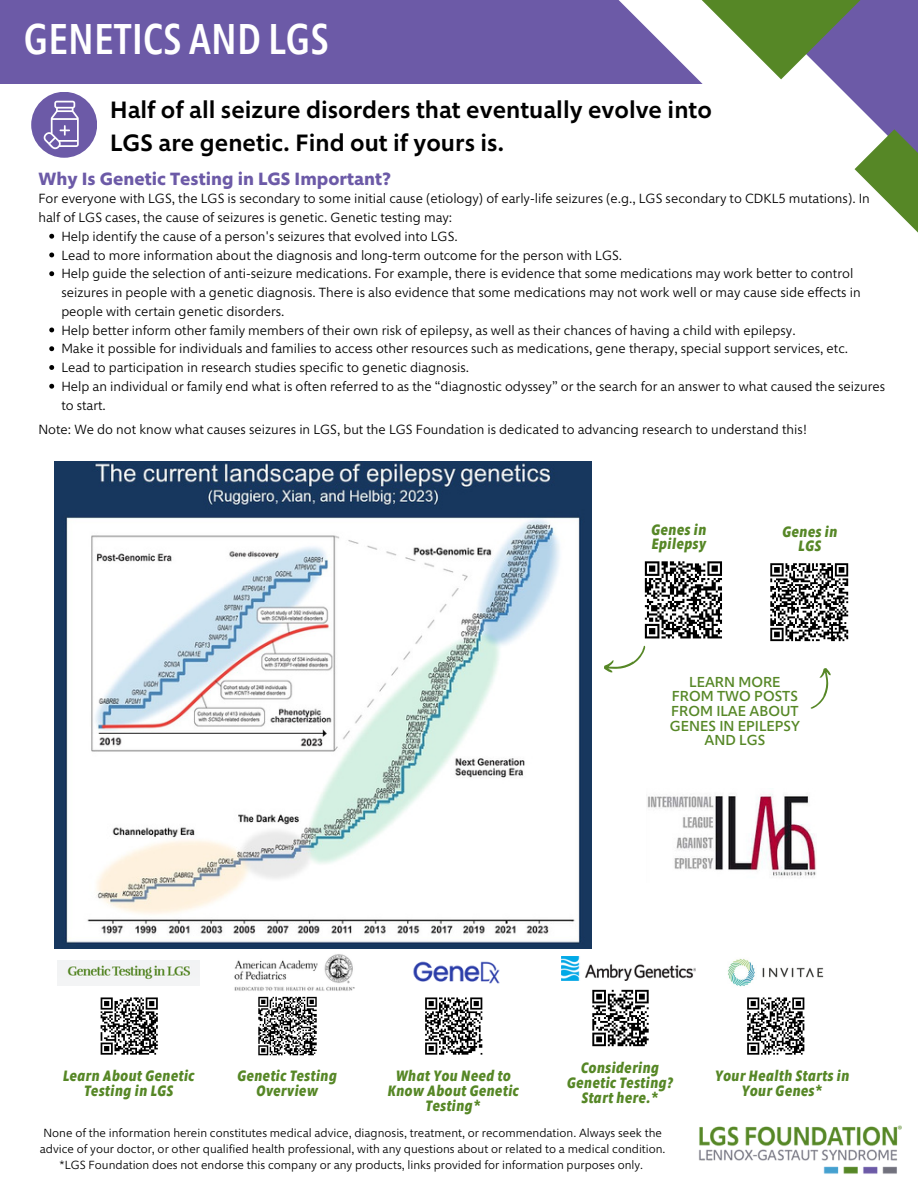
<style>
.page{position:relative;width:918px;height:1188px;background:#fff}
.page>*{position:absolute;margin:0;border:0;box-sizing:border-box;transform-origin:0 0}
.t1{font:500 condensed 43.8px "Morandi";color:#fff}
.t2{font:600 24px/32.7px "Morandi";color:#000}
.t3{font:700 18px "Morandi";color:#6c5aa7}
.t4{font:italic 700 condensed 15.3px/14.7px "Morandi";letter-spacing:.02em;color:#568726;text-align:center}
.t5{font:500 14.7px/14.7px "Morandi";color:#568726;text-align:center}
.t6{font:300 13.5px/18.8px "Morandi";color:#000}
.t7{font:300 12px/16px "Morandi";color:#000;text-align:center}
</style>
<div class="page">
<div style="left:0;top:0;width:918px;height:84px;background:#6c5aa7"></div>
<svg style="left:697px;top:79px;width:221px;height:91px"></svg>
<svg style="left:618px;top:0;width:243px;height:79px"></svg>
<svg style="left:855px;top:129px;width:63px;height:104px"></svg>
<div style="left:31px;top:92px;width:66px;height:66px;background:#6c5aa7;border-radius:50%"></div>
<svg style="left:44px;top:101px;width:35px;height:48px"></svg>
<img style="left:728px;top:959px;width:96px;height:28px">
<svg style="left:770px;top:563px;width:79px;height:79px"></svg>
<img style="left:233px;top:948px;width:124px;height:43px">
<img style="left:55px;top:461px;width:536px;height:487px">
<img style="left:647px;top:794px;width:169px;height:84px">
<svg style="left:100px;top:997px;width:58px;height:58px"></svg>
<svg style="left:425px;top:997px;width:58px;height:58px"></svg>
<svg style="left:258px;top:996px;width:59px;height:60px"></svg>
<svg style="left:747px;top:997px;width:58px;height:58px"></svg>
<svg style="left:810px;top:668px;width:21px;height:41px"></svg>
<img style="left:413px;top:961px;width:87px;height:23px">
<img style="left:58px;top:960px;width:142px;height:25px">
<svg style="left:49px;top:234px;width:5px;height:5px"></svg>
<svg style="left:49px;top:253px;width:5px;height:4px"></svg>
<svg style="left:49px;top:271px;width:5px;height:5px"></svg>
<svg style="left:49px;top:328px;width:5px;height:4px"></svg>
<svg style="left:49px;top:346px;width:5px;height:5px"></svg>
<svg style="left:49px;top:365px;width:5px;height:5px"></svg>
<svg style="left:49px;top:384px;width:5px;height:5px"></svg>
<svg style="left:592px;top:989px;width:57px;height:58px"></svg>
<img style="left:562px;top:957px;width:133px;height:23px">
<svg style="left:604px;top:561px;width:118px;height:112px"></svg>
<img style="left:699px;top:1125px;width:203px;height:49px">
<p class="t1" style="left:24px;top:7px;width:307px">GENETICS AND LGS</p>
<p class="t2" style="left:110px;top:93px;width:603px">Half of all seizure disorders that eventually evolve into<br>LGS are genetic. Find out if yours is.</p>
<p class="t3" style="left:38px;top:166px;width:354px">Why Is Genetic Testing in LGS Important?</p>
<p class="t6" style="left:38px;top:189px;width:833px">For everyone with LGS, the LGS is secondary to some initial cause (etiology) of early-life seizures (e.g., LGS secondary to CDKL5 mutations). In half of LGS cases, the cause of seizures is genetic. Genetic testing may:</p>
<p class="t6" style="left:61px;top:227px;width:398px">Help identify the cause of a person's seizures that evolved into LGS.</p>
<p class="t6" style="left:61px;top:246px;width:562px">Lead to more information about the diagnosis and long-term outcome for the person with LGS.</p>
<p class="t6" style="left:61px;top:264px;width:801px">Help guide the selection of anti-seizure medications. For example, there is evidence that some medications may work better to control seizures in people with a genetic diagnosis. There is also evidence that some medications may not work well or may cause side effects in people with certain genetic disorders.</p>
<p class="t6" style="left:61px;top:321px;width:736px">Help better inform other family members of their own risk of epilepsy, as well as their chances of having a child with epilepsy.</p>
<p class="t6" style="left:61px;top:339px;width:788px">Make it possible for individuals and families to access other resources such as medications, gene therapy, special support services, etc.</p>
<p class="t6" style="left:61px;top:358px;width:409px">Lead to participation in research studies specific to genetic diagnosis.</p>
<p class="t6" style="left:61px;top:377px;width:825px">Help an individual or family end what is often referred to as the “diagnostic odyssey” or the search for an answer to what caused the seizures to start.</p>
<p class="t6" style="left:38px;top:420px;width:771px">Note: We do not know what causes seizures in LGS, but the LGS Foundation is dedicated to advancing research to understand this!</p>
<p class="t4" style="left:651px;top:522px;width:57px;text-align:left">Genes in<br>Epilepsy</p>
<p class="t4" style="left:782px;top:524px;width:57px">Genes in<br>LGS</p>
<p class="t5" style="left:670px;top:674px;width:132px">LEARN MORE<br>FROM TWO POSTS<br>FROM ILAE ABOUT<br>GENES IN EPILEPSY<br>AND LGS</p>
<p class="t4" style="left:63px;top:1069px;width:133px">Learn About Genetic<br>Testing in LGS</p>
<p class="t4" style="left:567px;top:1061px;width:108px">Considering<br>Genetic Testing?<br>Start here.*</p>
<p class="t4" style="left:237px;top:1069px;width:101px">Genetic Testing<br>Overview</p>
<p class="t4" style="left:715px;top:1069px;width:136px">Your Health Starts in<br>Your Genes*</p>
<p class="t4" style="left:388px;top:1069px;width:133px">What You Need to<br>Know About Genetic<br>Testing*</p>
<p class="t7" style="left:40px;top:1125px;width:627px">None of the information herein constitutes medical advice, diagnosis, treatment, or recommendation. Always seek the advice of your doctor, or other qualified health professional, with any questions about or related to a medical condition. *LGS Foundation does not endorse this company or any products, links provided for information purposes only.</p>
</div>
